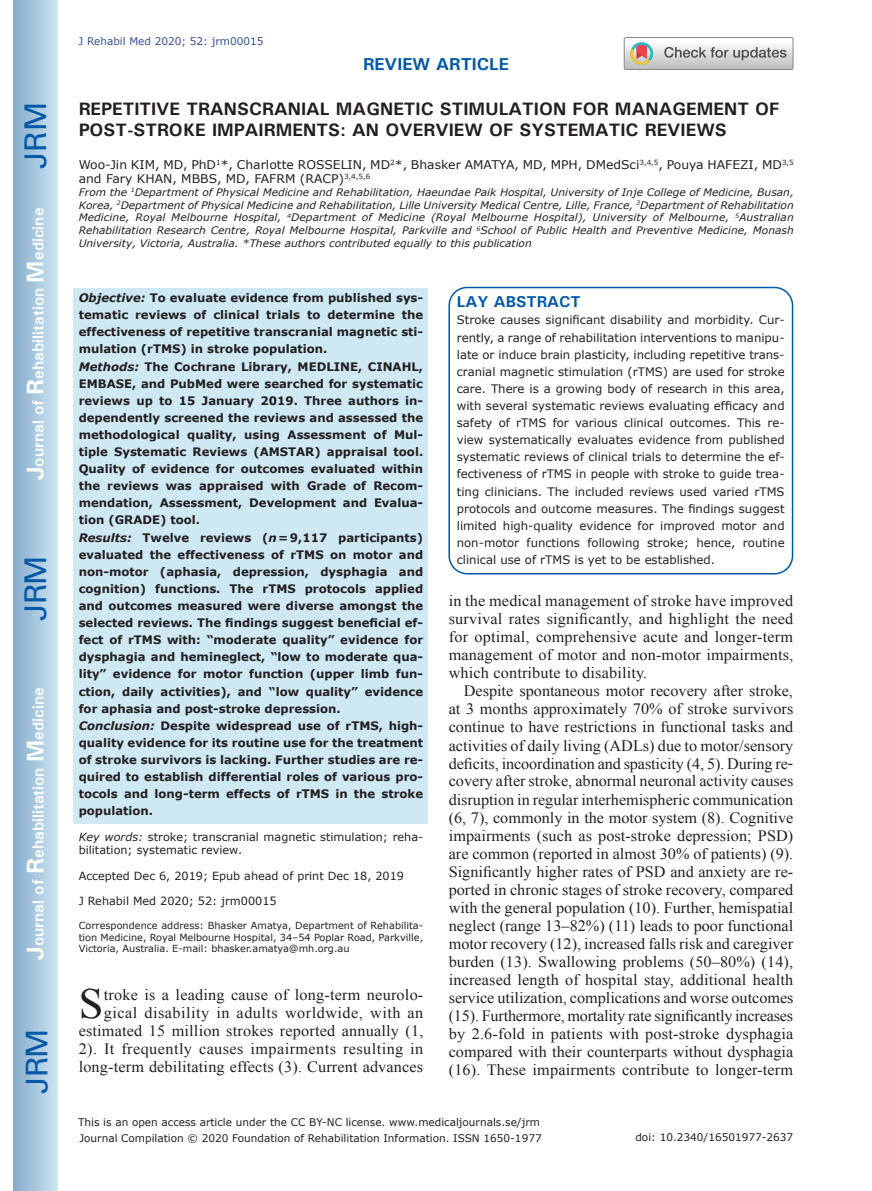
<style>
.page{position:relative;width:872px;height:1191px;background:#fff}
.page>*{position:absolute;margin:0;border:0;box-sizing:border-box;transform-origin:0 0}
.t1{font:42.9px "Times New Roman";color:#231f20}
.t2{font:30px "Univers";letter-spacing:-.03em;color:#0157a8}
.t3{font:700 18px/21.6px "Univers";color:#231f20}
.t4{font:700 17.25px "Univers";color:#0157a8}
.t5{font:15.75px/18px "Times New Roman";letter-spacing:.01em;color:#231f20;text-align:justify}
.t6{font:700 15.75px "Univers";color:#fff}
.t7{font:700 15.75px "Univers";color:#0157a8}
.t8{font:12px/14.4px "Verdana";color:#231f20}
.t9{font:700 11.7px/17.1px "Verdana";color:#231f20}
.t10{font:11.7px/17.1px "Verdana";color:#231f20;text-align:justify}
.t11{font:11.25px/13.5px "Verdana";color:#231f20}
.t12{font:10.5px "Verdana";color:#231f20}
.t13{font:10.5px "Verdana";color:#324f95}
.t14{font:italic 10.35px/12.8px "Verdana";color:#231f20;text-align:justify}
.t15{font:9.75px/11.7px "Verdana";color:#231f20;text-align:justify}
.s1{font-size:24px}
.s2{font-style:italic}
</style>
<div class="page">
<div style="left:14px;top:0;width:43px;height:1191px;background:linear-gradient(to right,#88acca,#cbe5f2)"></div>
<div style="left:624px;top:37px;width:169px;height:33px;border:1px solid #888688;border-radius:2px"></div>
<svg style="left:624px;top:38px;width:169px;height:32px"></svg>
<div style="left:74px;top:288px;width:354px;height:535px;background:#cee8f4"></div>
<div style="left:448px;top:287px;width:345px;height:287px;border:2px solid #0157a8;border-radius:18px"></div>
<h2 class="t2" style="left:18px;top:169px;width:68px;rotate:-90deg">JRM</h2>
<p class="t6" style="left:28px;top:480px;width:274px;rotate:-90deg"><span class="s1">J</span>ournal of <span class="s1">R</span>ehabilitation <span class="s1">M</span>edicine</p>
<h2 class="t2" style="left:18px;top:620px;width:67px;rotate:-90deg">JRM</h2>
<p class="t6" style="left:28px;top:959px;width:274px;rotate:-90deg"><span class="s1">J</span>ournal of <span class="s1">R</span>ehabilitation <span class="s1">M</span>edicine</p>
<h2 class="t2" style="left:19px;top:1093px;width:67px;rotate:-90deg">JRM</h2>
<p class="t13" style="left:79px;top:35px;width:186px">J Rehabil Med 2020; 52: jrm00015</p>
<p class="t4" style="left:363px;top:53px;width:147px">REVIEW ARTICLE</p>
<p class="t3" style="left:79px;top:97px;width:702px">REPETITIVE TRANSCRANIAL MAGNETIC STIMULATION FOR MANAGEMENT OF<br>POST-STROKE IMPAIRMENTS: AN OVERVIEW OF SYSTEMATIC REVIEWS</p>
<p class="t8" style="left:79px;top:157px;width:716px">Woo-Jin KIM, MD, PhD<sup>1</sup>*, Charlotte ROSSELIN, MD<sup>2</sup>*, Bhasker AMATYA, MD, MPH, DMedSci<sup>3,4,5</sup>, Pouya HAFEZI, MD<sup>3,5 </sup>and Fary KHAN, MBBS, MD, FAFRM (RACP)<sup>3,4,5,6</sup></p>
<p class="t14" style="left:79px;top:186px;width:716px">From the <sup>1</sup>Department of Physical Medicine and Rehabilitation, Haeundae Paik Hospital, University of Inje College of Medicine, Busan, Korea, <sup>2</sup>Department of Physical Medicine and Rehabilitation, Lille University Medical Centre, Lille, France, <sup>3</sup>Department of Rehabilitation Medicine, Royal Melbourne Hospital, <sup>4</sup>Department of Medicine (Royal Melbourne Hospital), University of Melbourne, <sup>5</sup>Australian Rehabilitation Research Centre, Royal Melbourne Hospital, Parkville and <sup>6</sup>School of Public Health and Preventive Medicine, Monash University, Victoria, Australia. *These authors contributed equally to this publication</p>
<p class="t9" style="left:79px;top:289px;width:346px"><span class="s2">Objective:</span> To evaluate evidence from published sys&shy;tematic reviews of clinical trials to determine the effectiveness of repetitive transcranial magnetic sti&shy;mulation (rTMS) in stroke population.<br><span class="s2">Methods:</span> The Cochrane Library, MEDLINE, CINAHL, EMBASE, and PubMed were searched for systematic reviews up to 15 January 2019. Three authors in&shy;dependently screened the reviews and assessed the methodological quality, using Assessment of Mul&shy;tiple Systematic Reviews (AMSTAR) appraisal tool.<br>Quality of evidence for outcomes evaluated within the reviews was appraised with Grade of Recom&shy;mendation, Assessment, Development and Evalua&shy;tion (GRADE) tool.<br><span class="s2">Results:</span> Twelve reviews (<span class="s2">n</span>=9,117 participants) evaluated the effectiveness of rTMS on motor and non-motor (aphasia, depression, dysphagia and cognition) functions. The rTMS protocols applied and outcomes measured were diverse amongst the selected reviews. The findings suggest beneficial ef&shy;fect of rTMS with: “moderate quality” evidence for dysphagia and hemineglect, “low to moderate qua&shy;lity” evidence for motor function (upper limb fun&shy;ction, daily activities), and “low quality” evidence for aphasia and post-stroke depression.<br><span class="s2">Conclusion:</span> Despite widespread use of rTMS, high&shy;quality evidence for its routine use for the treatment of stroke survivors is lacking. Further studies are re&shy;quired to establish differential roles of various pro&shy;tocols and long-term effects of rTMS in the stroke population.</p>
<p class="t11" style="left:79px;top:830px;width:346px"><span class="s2">Key words:</span> stroke; transcranial magnetic stimulation; reha&shy;bilitation; systematic review.</p>
<p class="t11" style="left:79px;top:869px;width:327px">Accepted Dec 6, 2019; Epub ahead of print Dec 18, 2019</p>
<p class="t11" style="left:79px;top:894px;width:199px">J Rehabil Med 2020; 52: jrm00015</p>
<p class="t15" style="left:79px;top:919px;width:346px">Correspondence address: Bhasker Amatya, Department of Rehabilita&shy;tion Medicine, Royal Melbourne Hospital, 34–54 Poplar Road, Parkville, Victoria, Australia. E-mail: bhasker.amatya@mh.org.au</p>
<h1 class="t1" style="left:79px;top:975px;width:26px">S</h1>
<p class="t5" style="left:79px;top:986px;width:346px;text-align:right">troke is a leading cause of long-term neurolo&shy;gical disability in adults worldwide, with an estimated 15 million strokes reported annually (1, 2). It frequently causes impairments resulting in long-term debilitating effects (3). Current advances</p>
<p class="t7" style="left:457px;top:292px;width:125px">LAY ABSTRACT</p>
<p class="t10" style="left:457px;top:312px;width:329px">Stroke causes significant disability and morbidity. Cur&shy;rently, a range of rehabilitation interventions to manipu&shy;late or induce brain plasticity, including repetitive trans&shy;cranial magnetic stimulation (rTMS) are used for stroke care. There is a growing body of research in this area, with several systematic reviews evaluating efficacy and safety of rTMS for various clinical outcomes. This re&shy;view systematically evaluates evidence from published systematic reviews of clinical trials to determine the ef&shy;fectiveness of rTMS in people with stroke to guide trea&shy;ting clinicians. The included reviews used varied rTMS protocols and outcome measures. The findings suggest limited high-quality evidence for improved motor and non-motor functions following stroke; hence, routine clinical use of rTMS is yet to be established.</p>
<p class="t5" style="left:449px;top:592px;width:346px">in the medical management of stroke have improved survival rates significantly, and highlight the need for optimal, comprehensive acute and longer-term management of motor and non-motor impairments, which contribute to disability.</p>
<p class="t5" style="left:449px;top:682px;width:346px;text-indent:15px">Despite spontaneous motor recovery after stroke, at 3 months approximately 70% of stroke survivors continue to have restrictions in functional tasks and activities of daily living (ADLs) due to motor/sensory deficits, incoordination and spasticity (4, 5). During re&shy;covery after stroke, abnormal neuronal activity causes disruption in regular interhemispheric communication (6, 7), commonly in the motor system (8). Cognitive impairments (such as post-stroke depression; PSD) are common (reported in almost 30% of patients) (9).<br>Significantly higher rates of PSD and anxiety are re&shy;ported in chronic stages of stroke recovery, compared with the general population (10). Further, hemispatial neglect (range 13–82%) (11) leads to poor functional motor recovery (12), increased falls risk and caregiver burden (13). Swallowing problems (50–80%) (14), increased length of hospital stay, additional health service utilization, complications and worse outcomes (15). Furthermore, mortality rate significantly increases by 2.6-fold in patients with post-stroke dysphagia compared with their counterparts without dysphagia (16). These impairments contribute to longer-term</p>
<p class="t12" style="left:78px;top:1115px;width:463px">This is an open access article under the CC BY-NC license. www.medicaljournals.se/jrm</p>
<p class="t12" style="left:79px;top:1131px;width:464px">Journal Compilation © 2020 Foundation of Rehabilitation Information. ISSN 1650-1977</p>
<p class="t12" style="left:635px;top:1131px;width:159px">doi: 10.2340/16501977-2637</p>
</div>
